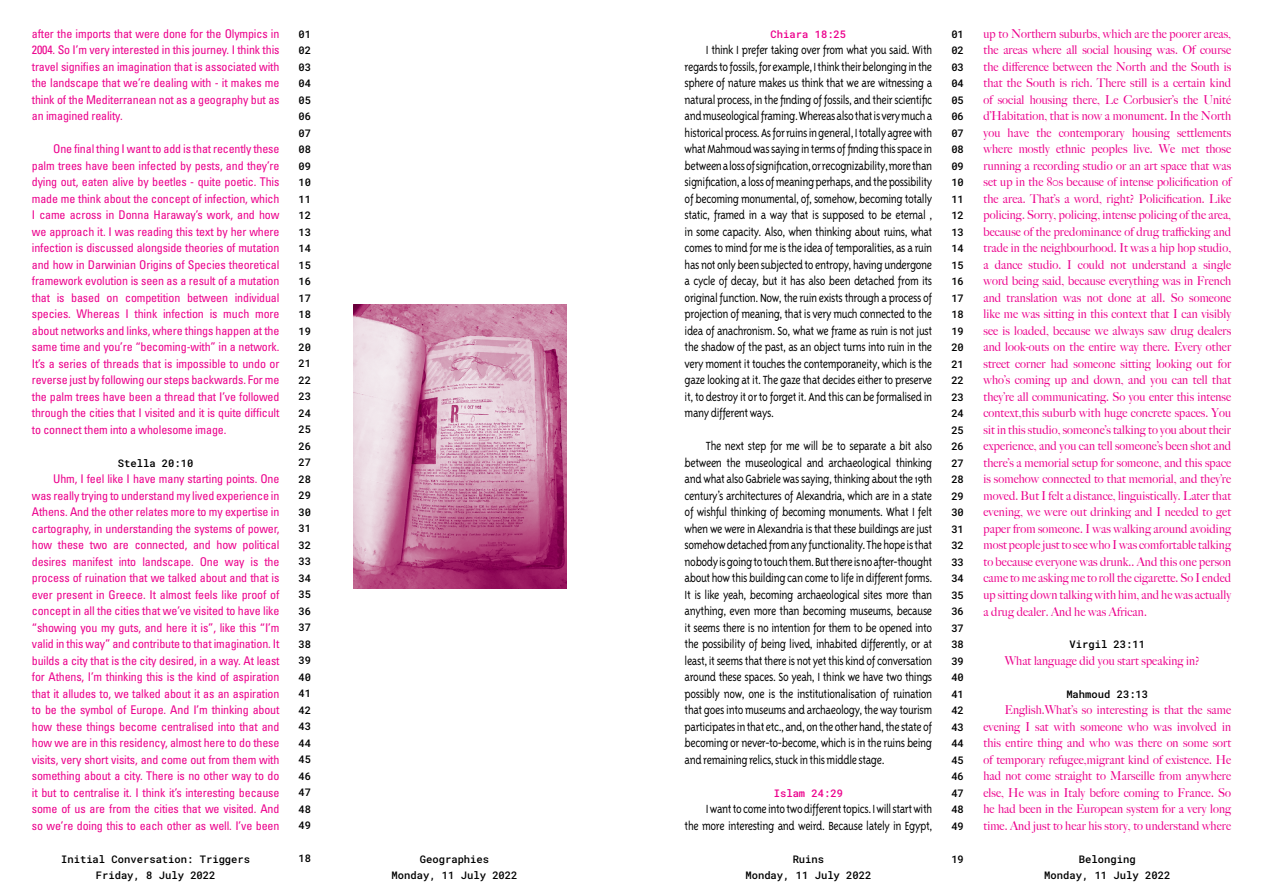
<style>
.page{position:relative;width:1263px;height:893px;background:#fff}
.page>*{position:absolute;margin:0;border:0;box-sizing:border-box;transform-origin:0 0}
.t1{font:300 13.58px/16.5px "Triplex Sans OT";letter-spacing:-.03em;color:#000;text-align:justify;scale:.88 1}
.t2{font:500 12.3px/16.5px "Big Caslon";letter-spacing:.01em;color:#ec008c;text-align:justify;scale:.94 1}
.t3{font:condensed 12px/16.5px "Univers LT Std";letter-spacing:-.01em;color:#ec008c;text-align:justify}
.t4{font:10.5px/16.5px "Roboto Mono";color:#000;text-align:center}
.t5{font:10.5px "Roboto Mono";color:#ec008c}
</style>
<div class="page">
<img style="left:354px;top:305px;width:212px;height:283px">
<p class="t2" style="left:983px;top:25px;width:265px">up to Northern suburbs, which are the poorer areas, the areas where all social housing was. Of course the difference between the North and the South is that the South is rich. There still is a certain kind of social housing there, Le Corbusier’s the Unité d’Habitation, that is now a monument. In the North you have the contemporary housing settlements where mostly ethnic peoples live. We met those running a recording studio or an art space that was set up in the 80s because of intense policification of the area. That’s a word, right? Policification. Like policing. Sorry, policing, intense policing of the area, because of the predominance of drug trafficking and trade in the neighbourhood. It was a hip hop studio, a dance studio. I could not understand a single word being said, because everything was in French and translation was not done at all. So someone like me was sitting in this context that I can visibly see is loaded, because we always saw drug dealers and look-outs on the entire way there. Every other street corner had someone sitting looking out for who’s coming up and down, and you can tell that they’re all communicating. So you enter this intense context,this suburb with huge concrete spaces. You sit in this studio, someone’s talking to you about their experience, and you can tell someone’s been shot and there’s a memorial setup for someone, and this space is somehow connected to that memorial, and they’re moved. But I felt a distance, linguistically. Later that evening, we were out drinking and I needed to get paper from someone. I was walking around avoiding most people just to see who I was comfortable talking to because everyone was drunk.. And this one person came to me asking me to roll the cigarette. So I ended up sitting down talking with him, and he was actually a drug dealer. And he was African.</p>
<p class="t4" style="left:1069px;top:636px;width:77px">Virgil 23:11</p>
<p class="t2" style="left:1005px;top:652px;width:209px">What language did you start speaking in?</p>
<p class="t4" style="left:1066px;top:685px;width:83px">Mahmoud 23:13</p>
<p class="t2" style="left:983px;top:701px;width:265px;text-indent:21px">English.What’s so interesting is that the same evening I sat with someone who was involved in this entire thing and who was there on some sort of temporary refugee,migrant kind of existence. He had not come straight to Marseille from anywhere else, He was in Italy before coming to France. So he had been in the European system for a very long time. And just to hear his story, to understand where</p>
<p class="t3" style="left:32px;top:25px;width:249px">after the imports that were done for the Olympics in 2004. So I’m very interested in this journey. I think this travel signifies an imagination that is associated with the landscape that we’re dealing with - it makes me think of the Mediterranean not as a geography but as an imagined reality.</p>
<p class="t3" style="left:32px;top:141px;width:249px;text-indent:21px">One final thing I want to add is that recently these palm trees have been infected by pests, and they’re dying out, eaten alive by beetles - quite poetic. This made me think about the concept of infection, which I came across in Donna Haraway’s work, and how we approach it. I was reading this text by her where infection is discussed alongside theories of mutation and how in Darwinian Origins of Species theoretical framework evolution is seen as a result of a mutation that is based on competition between individual species. Whereas I think infection is much more about networks and links, where things happen at the same time and you’re “becoming-with” in a network.<br>It’s a series of threads that is impossible to undo or reverse just by following our steps backwards. For me the palm trees have been a thread that I’ve followed through the cities that I visited and it is quite difficult to connect them into a wholesome image.</p>
<p class="t4" style="left:118px;top:454px;width:77px">Stella 20:10</p>
<p class="t3" style="left:32px;top:471px;width:249px;text-indent:21px">Uhm, I feel like I have many starting points. One was really trying to understand my lived experience in Athens. And the other relates more to my expertise in cartography, in understanding the systems of power, how these two are connected, and how political desires manifest into landscape. One way is the process of ruination that we talked about and that is ever present in Greece. It almost feels like proof of concept in all the cities that we’ve visited to have like “showing you my guts, and here it is”, like this “I’m valid in this way” and contribute to that imagination. It builds a city that is the city desired, in a way. At least for Athens, I’m thinking this is the kind of aspiration that it alludes to, we talked about it as an aspiration to be the symbol of Europe. And I’m thinking about how these things become centralised into that and how we are in this residency, almost here to do these visits, very short visits, and come out from them with something about a city. There is no other way to do it but to centralise it. I think it’s interesting because some of us are from the cities that we visited. And so we’re doing this to each other as well. I’ve been</p>
<p class="t5" style="left:771px;top:27px;width:77px">Chiara 18:25</p>
<p class="t1" style="left:685px;top:42px;width:283px;text-indent:21px">I think I prefer taking over from what you said. With regards to fossils, for example, I think their belonging in the sphere of nature makes us think that we are witnessing a natural process, in the finding of fossils, and their scientific and museological framing. Whereas also that is very much a historical process. As for ruins in general, I totally agree with what Mahmoud was saying in terms of finding this space in between a loss of signification, or recognizability, more than signification, a loss of meaning perhaps, and the possibility of becoming monumental, of, somehow, becoming totally static, framed in a way that is supposed to be eternal , in some capacity. Also, when thinking about ruins, what comes to mind for me is the idea of temporalities, as a ruin has not only been subjected to entropy, having undergone a cycle of decay, but it has also been detached from its original function. Now, the ruin exists through a process of projection of meaning, that is very much connected to the idea of anachronism. So, what we frame as ruin is not just the shadow of the past, as an object turns into ruin in the very moment it touches the contemporaneity, which is the gaze looking at it. The gaze that decides either to preserve it, to destroy it or to forget it. And this can be formalised in many different ways.</p>
<p class="t1" style="left:685px;top:438px;width:283px;text-indent:21px">The next step for me will be to separate a bit also between the museological and archaeological thinking and what also Gabriele was saying, thinking about the 19th century’s architectures of Alexandria, which are in a state of wishful thinking of becoming monuments. What I felt when we were in Alexandria is that these buildings are just somehow detached from any functionality. The hope is that nobody is going to touch them. But there is no after-thought about how this building can come to life in different forms.<br>It is like yeah, becoming archaeological sites more than anything, even more than becoming museums, because it seems there is no intention for them to be opened into the possibility of being lived, inhabited differently, or at least, it seems that there is not yet this kind of conversation around these spaces. So yeah, I think we have two things possibly now, one is the institutionalisation of ruination that goes into museums and archaeology, the way tourism participates in that etc., and, on the other hand, the state of becoming or never-to-become, which is in the ruins being and remaining relics, stuck in this middle stage.</p>
<p class="t5" style="left:774px;top:786px;width:71px">Islam 24:29</p>
<p class="t1" style="left:685px;top:801px;width:283px;text-align:right">I want to come into two different topics. I will start with<br>the more interesting and weird. Because lately in Egypt,</p>
<p class="t4" style="left:299px;top:25px;width:14px;text-align:justify">01<br>02<br>03<br>04<br>05<br>06<br>07<br>08<br>09<br>10<br>11<br>12<br>13<br>14<br>15<br>16<br>17<br>18<br>19<br>20<br>21<br>22<br>23<br>24<br>25<br>26<br>27<br>28<br>29<br>30<br>31<br>32<br>33<br>34<br>35<br>36<br>37<br>38<br>39<br>40<br>41<br>42<br>43<br>44<br>45<br>46<br>47<br>48<br>49</p>
<p class="t4" style="left:299px;top:850px;width:14px">18</p>
<p class="t4" style="left:951px;top:25px;width:14px;text-align:justify">01<br>02<br>03<br>04<br>05<br>06<br>07<br>08<br>09<br>10<br>11<br>12<br>13<br>14<br>15<br>16<br>17<br>18<br>19<br>20<br>21<br>22<br>23<br>24<br>25<br>26<br>27<br>28<br>29<br>30<br>31<br>32<br>33<br>34<br>35<br>36<br>37<br>38<br>39<br>40<br>41<br>42<br>43<br>44<br>45<br>46<br>47<br>48<br>49</p>
<p class="t4" style="left:951px;top:850px;width:14px">19</p>
<p class="t4" style="left:61px;top:850px;width:191px">Initial Conversation: Triggers<br>Friday, 8 July 2022</p>
<p class="t4" style="left:391px;top:850px;width:128px">Geographies<br>Monday, 11 July 2022</p>
<p class="t4" style="left:745px;top:850px;width:128px">Ruins<br>Monday, 11 July 2022</p>
<p class="t4" style="left:1044px;top:850px;width:127px">Belonging<br>Monday, 11 July 2022</p>
</div>
